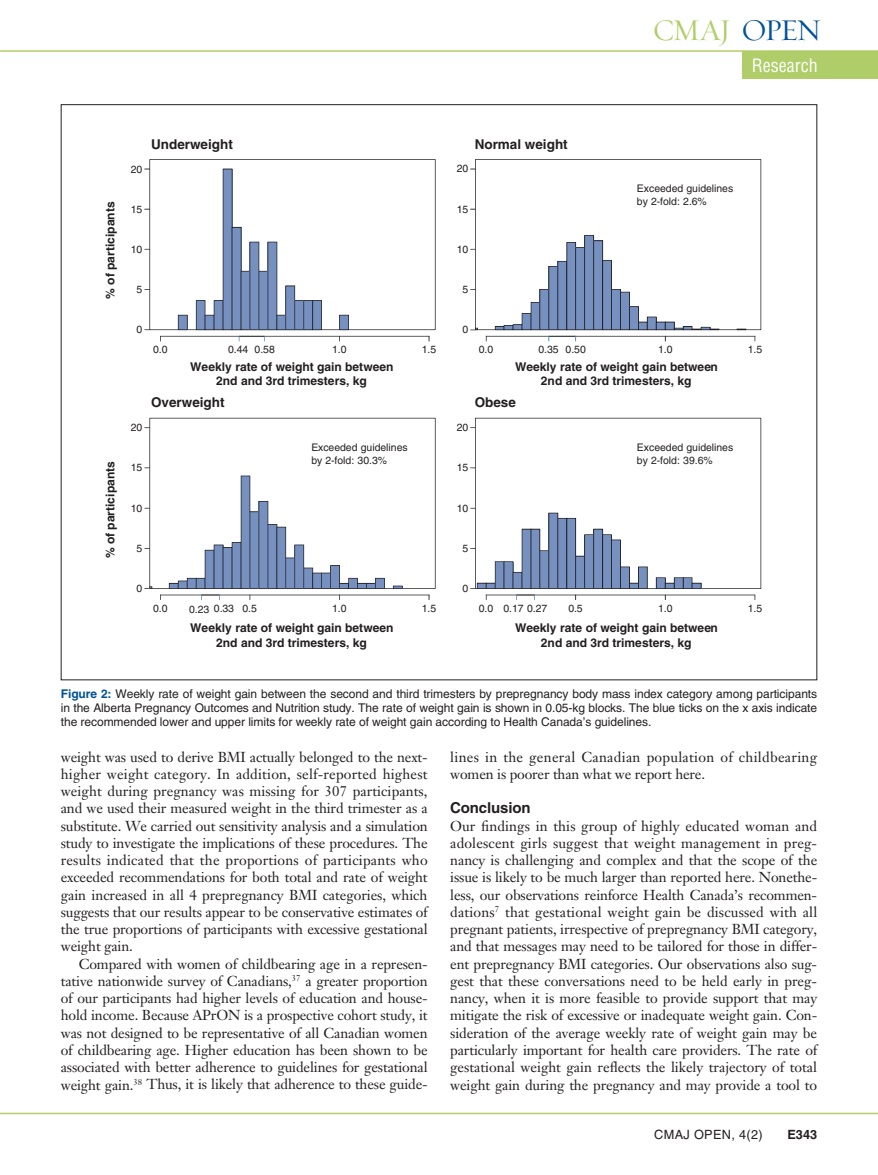
<style>
.page{position:relative;width:878px;height:1175px;background:#fff}
.page>*{position:absolute;margin:0;border:0;box-sizing:border-box;transform-origin:0 0}
.t1{font:30.75px "Requiem Display HTF Roman";letter-spacing:-.08em;color:#afce69}
.t2{font:condensed 18px "Helvetica LT Std";color:#fff}
.t3{font:700 15px "Helvetica LT Std";letter-spacing:-.01em;color:#231f20}
.t4{font:14.25px/17.2px "Janson Text LT Std";letter-spacing:-.01em;color:#231f20;text-align:justify}
.t5{font:14.25px/17.2px "Janson Text LT Std";letter-spacing:.02em;color:#231f20}
.t6{font:700 13.5px "Helvetica LT Std";color:#231f20}
.t7{font:12.75px "Helvetica LT Std";letter-spacing:.025em;color:#231f20}
.t8{font:700 12.75px "Helvetica LT Std";color:#231f20}
.t9{font:12px/14.2px "Helvetica LT Std";letter-spacing:-.005em;color:#231f20;text-align:justify}
.t10{font:700 12px/14.4px "Helvetica LT Std";color:#231f20;text-align:center}
.t11{font:10.5px/12.5px "Helvetica LT Std";letter-spacing:-.005em;color:#231f20}
.s1{color:#005295}
.s2{font-weight:700;color:#005295}
</style>
<div class="page">
<hr style="left:0;top:1112px;width:878px;height:2px;background:#afce69">
<div style="left:742px;top:51px;width:136px;height:27px;background:#afce69"></div>
<hr style="left:0;top:50px;width:878px;height:2px;background:#afce69">
<svg style="left:149px;top:418px;width:286px;height:171px"></svg>
<svg style="left:149px;top:159px;width:286px;height:171px"></svg>
<svg style="left:178px;top:315px;width:10px;height:15px"></svg>
<svg style="left:196px;top:169px;width:126px;height:161px"></svg>
<svg style="left:339px;top:315px;width:10px;height:15px"></svg>
<svg style="left:160px;top:336px;width:269px;height:5px"></svg>
<svg style="left:160px;top:475px;width:269px;height:125px"></svg>
<svg style="left:475px;top:418px;width:286px;height:171px"></svg>
<svg style="left:475px;top:159px;width:286px;height:171px"></svg>
<svg style="left:495px;top:235px;width:224px;height:95px"></svg>
<svg style="left:486px;top:336px;width:269px;height:5px"></svg>
<svg style="left:470px;top:508px;width:285px;height:92px"></svg>
<svg style="left:144px;top:586px;width:8px;height:3px"></svg>
<h1 class="t1" style="left:652px;top:12px;width:170px">CMAJ <span class="s1">OPEN</span></h1>
<p class="t2" style="left:752px;top:54px;width:67px">Research</p>
<p class="t10" style="left:103px;top:298px;width:98px;rotate:-90deg">% o pf pici t ra na st</p>
<p class="t10" style="left:103px;top:558px;width:98px;rotate:-90deg">% o pf pici t ra na st</p>
<p class="t11" style="left:131px;top:163px;width:13px">20</p>
<p class="t6" style="left:151px;top:136px;width:83px">Underweight</p>
<p class="t11" style="left:131px;top:203px;width:13px">15</p>
<p class="t11" style="left:131px;top:243px;width:13px">10</p>
<p class="t11" style="left:137px;top:283px;width:7px">5</p>
<p class="t11" style="left:137px;top:323px;width:7px">0</p>
<p class="t11" style="left:131px;top:421px;width:13px">20</p>
<p class="t11" style="left:131px;top:461px;width:13px">15</p>
<p class="t11" style="left:153px;top:343px;width:16px">0.0</p>
<p class="t11" style="left:332px;top:343px;width:16px">1.0</p>
<p class="t11" style="left:228px;top:343px;width:48px">0.44 0.58</p>
<p class="t11" style="left:421px;top:343px;width:16px">1.5</p>
<p class="t10" style="left:190px;top:359px;width:205px">Weekly rate of weight gain between<br>2nd and 3rd trimesters, kg</p>
<p class="t6" style="left:151px;top:394px;width:75px">Overweight</p>
<p class="t11" style="left:311px;top:441px;width:98px">Exceeded guidelines by 2-fold: 30.3%</p>
<p class="t11" style="left:131px;top:501px;width:13px">10</p>
<p class="t11" style="left:137px;top:542px;width:7px">5</p>
<p class="t11" style="left:137px;top:582px;width:7px">0</p>
<p class="t11" style="left:153px;top:602px;width:16px">0.0</p>
<p class="t11" style="left:242px;top:602px;width:16px">0.5</p>
<p class="t11" style="left:189px;top:602px;width:46px">0.23 0.33</p>
<p class="t11" style="left:332px;top:602px;width:16px">1.0</p>
<p class="t11" style="left:421px;top:602px;width:16px">1.5</p>
<p class="t6" style="left:474px;top:136px;width:95px">Normal weight</p>
<p class="t11" style="left:456px;top:162px;width:13px">20</p>
<p class="t11" style="left:456px;top:202px;width:13px">15</p>
<p class="t11" style="left:456px;top:243px;width:13px">10</p>
<p class="t11" style="left:637px;top:182px;width:98px">Exceeded guidelines by 2-fold: 2.6%</p>
<p class="t11" style="left:462px;top:283px;width:7px">5</p>
<p class="t11" style="left:462px;top:323px;width:7px">0</p>
<p class="t11" style="left:479px;top:343px;width:16px">0.0</p>
<p class="t11" style="left:658px;top:343px;width:16px">1.0</p>
<p class="t11" style="left:538px;top:343px;width:49px">0.35 0.50</p>
<p class="t11" style="left:747px;top:343px;width:16px">1.5</p>
<p class="t10" style="left:515px;top:359px;width:204px">Weekly rate of weight gain between<br>2nd and 3rd trimesters, kg</p>
<p class="t6" style="left:474px;top:394px;width:43px">Obese</p>
<p class="t11" style="left:456px;top:421px;width:13px">20</p>
<p class="t11" style="left:456px;top:461px;width:13px">15</p>
<p class="t11" style="left:456px;top:501px;width:13px">10</p>
<p class="t11" style="left:637px;top:441px;width:98px">Exceeded guidelines by 2-fold: 39.6%</p>
<p class="t11" style="left:462px;top:542px;width:7px">5</p>
<p class="t11" style="left:462px;top:582px;width:7px">0</p>
<p class="t11" style="left:479px;top:602px;width:16px">0.0</p>
<p class="t11" style="left:568px;top:602px;width:16px">0.5</p>
<p class="t11" style="left:503px;top:602px;width:45px">0.17 0.27</p>
<p class="t11" style="left:658px;top:602px;width:16px">1.0</p>
<p class="t11" style="left:747px;top:602px;width:16px">1.5</p>
<p class="t10" style="left:190px;top:621px;width:205px">Weekly rate of weight gain between<br>2nd and 3rd trimesters, kg</p>
<p class="t10" style="left:515px;top:621px;width:204px">Weekly rate of weight gain between<br>2nd and 3rd trimesters, kg</p>
<p class="t9" style="left:61px;top:686px;width:758px"><span class="s2">Figure 2:</span> Weekly rate of weight gain between the second and third trimesters by prepregnancy body mass index category among participants in the Alberta Pregnancy Outcomes and Nutrition study. The rate of weight gain is shown in 0.05-kg blocks. The blue ticks on the x axis indicate the recommended lower and upper limits for weekly rate of weight gain according to Health Canada’s guidelines.</p>
<p class="t4" style="left:61px;top:748px;width:368px">weight was used to derive BMI actually belonged to the next&shy;higher weight category. In addition, self-reported highest weight during pregnancy was missing for 307 participants, and we used their measured weight in the third trimester as a substitute. We carried out sensitivity analysis and a simulation study to investigate the implications of these procedures. The results indicated that the proportions of participants who exceeded recommendations for both total and rate of weight gain increased in all 4 prepregnancy BMI categories, which suggests that our results appear to be conservative estimates of the true proportions of participants with excessive gestational weight gain.</p>
<p class="t4" style="left:61px;top:955px;width:368px;text-indent:18px">Compared with women of childbearing age in a represen&shy;tative nationwide survey of Canadians,<sup>37</sup> a greater proportion of our participants had higher levels of education and house&shy;hold income. Because APrON is a prospective cohort study, it was not designed to be representative of all Canadian women of childbearing age. Higher education has been shown to be associated with better adherence to guidelines for gestational weight gain.<sup>38</sup> Thus, it is likely that adherence to these guide-</p>
<p class="t5" style="left:450px;top:748px;width:368px">lines in the general Canadian population of childbearing women is poorer than what we report here.</p>
<p class="t3" style="left:450px;top:799px;width:82px">Conclusion</p>
<p class="t4" style="left:450px;top:817px;width:368px">Our findings in this group of highly educated woman and adolescent girls suggest that weight management in preg&shy;nancy is challenging and complex and that the scope of the issue is likely to be much larger than reported here. Nonethe&shy;less, our observations reinforce Health Canada’s recommen&shy;dations<sup>7</sup> that gestational weight gain be discussed with all pregnant patients, irrespective of prepregnancy BMI category, and that messages may need to be tailored for those in differ&shy;ent prepregnancy BMI categories. Our observations also sug&shy;gest that these conversations need to be held early in preg&shy;nancy, when it is more feasible to provide support that may mitigate the risk of excessive or inadequate weight gain. Con&shy;sideration of the average weekly rate of weight gain may be particularly important for health care providers. The rate of gestational weight gain reflects the likely trajectory of total weight gain during the pregnancy and may provide a tool to</p>
<p class="t7" style="left:654px;top:1127px;width:110px">CMAJ OPEN, 4(2)</p>
<p class="t8" style="left:787px;top:1126px;width:31px">E343</p>
</div>
